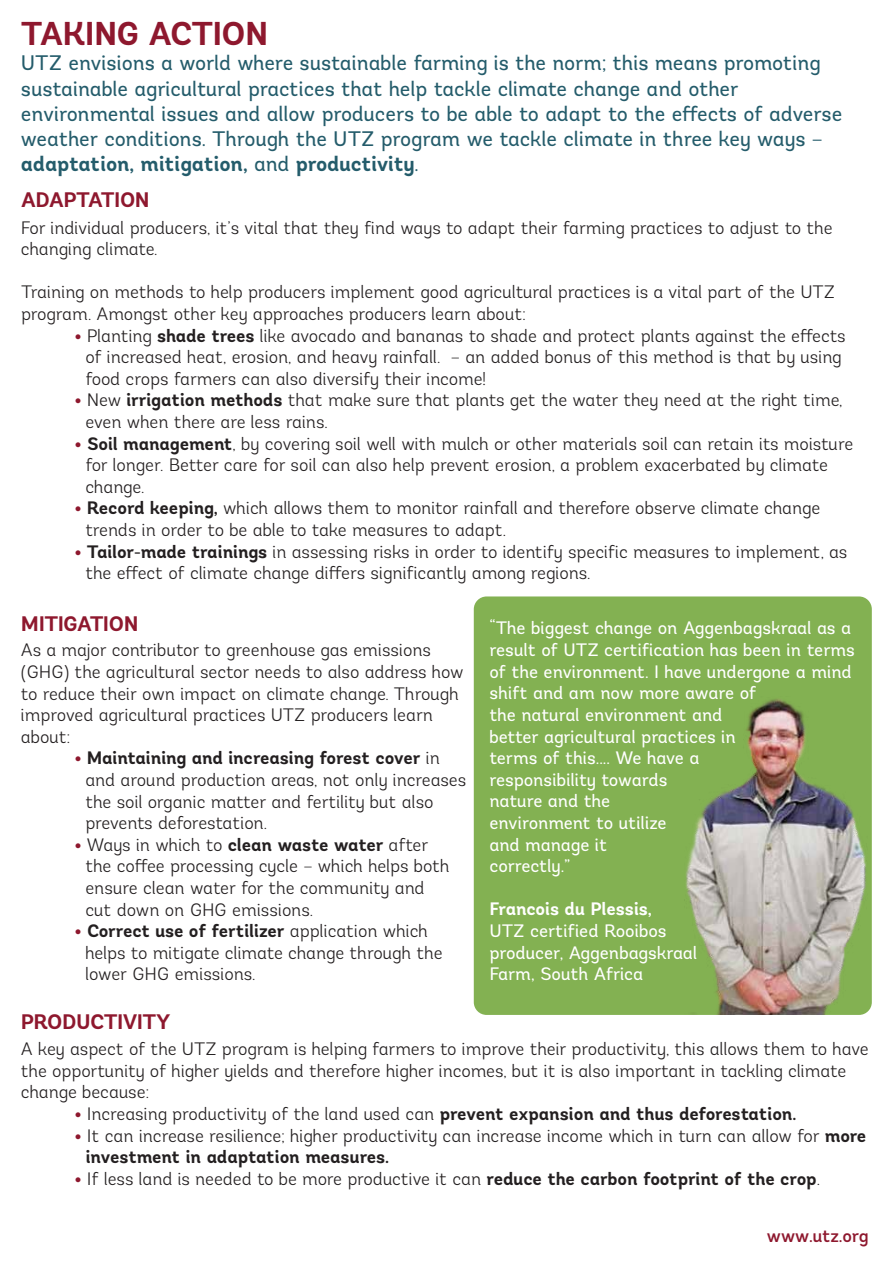
<style>
.page{position:relative;width:893px;height:1263px;background:#fff}
.page>*{position:absolute;margin:0;border:0;box-sizing:border-box;transform-origin:0 0}
.t1{font:700 33px "Andes";letter-spacing:-.05em;color:#8e182e}
.t2{font:21px/25.2px "Andes";letter-spacing:-.01em;color:#245c6b}
.t3{font:700 21px "Andes";letter-spacing:-.045em;color:#8e182e}
.t4{font:300 18px/21.6px "Andes";letter-spacing:-.005em;color:#231f20}
.t5{font:18px/21.6px "Andes";letter-spacing:-.01em;color:#fff}
.t6{font:700 18px "Andes";letter-spacing:-.005em;color:#fff}
.t7{font:500 18px "Andes";letter-spacing:-.015em;color:#8e182e}
.s1{font-weight:700}
.s2{font-weight:800;color:#8e182e}
</style>
<div class="page">
<div style="left:474px;top:596px;width:398px;height:419px;background:#83b152;border-radius:13px"></div>
<img style="left:684px;top:699px;width:183px;height:316px">
<h1 class="t1" style="left:21px;top:13px;width:249px">TAKING ACTION</h1>
<p class="t2" style="left:21px;top:51px;width:823px">UTZ envisions a world where sustainable farming is the norm; this means promoting sustainable agricultural practices that help tackle climate change and other environmental issues and allow producers to be able to adapt to the effects of adverse weather conditions. Through the UTZ program we tackle climate in three key ways – <span class="s1">adaptation, mitigation,</span> and <span class="s1">productivity</span>.</p>
<p class="t3" style="left:21px;top:187px;width:130px">ADAPTATION</p>
<p class="t4" style="left:21px;top:217px;width:813px">For individual producers, it’s vital that they find ways to adapt their farming practices to adjust to the changing climate.</p>
<p class="t4" style="left:21px;top:281px;width:815px">Training on methods to help producers implement good agricultural practices is a vital part of the UTZ program. Amongst other key approaches producers learn about:</p>
<p class="t4" style="left:85px;top:325px;width:762px;text-indent:-10px"><span class="s2">•</span> Planting <span class="s1">shade trees</span> like avocado and bananas to shade and protect plants against the effects of increased heat, erosion, and heavy rainfall. – an added bonus of this method is that by using food crops farmers can also diversify their income!</p>
<p class="t4" style="left:85px;top:389px;width:758px;text-indent:-10px"><span class="s2">•</span> New <span class="s1">irrigation methods</span> that make sure that plants get the water they need at the right time, even when there are less rains.</p>
<p class="t4" style="left:85px;top:433px;width:769px;text-indent:-10px"><span class="s2">•</span> <span class="s1">Soil management</span>, by covering soil well with mulch or other materials soil can retain its moisture for longer. Better care for soil can also help prevent erosion, a problem exacerbated by climate change.</p>
<p class="t4" style="left:85px;top:497px;width:736px;text-indent:-10px"><span class="s2">•</span> <span class="s1">Record keeping,</span> which allows them to monitor rainfall and therefore observe climate change trends in order to be able to take measures to adapt.</p>
<p class="t4" style="left:85px;top:541px;width:763px;text-indent:-10px"><span class="s2">•</span> <span class="s1">Tailor-made trainings</span> in assessing risks in order to identify specific measures to implement, as the effect of climate change differs significantly among regions.</p>
<p class="t3" style="left:21px;top:610px;width:119px">MITIGATION</p>
<p class="t4" style="left:21px;top:639px;width:444px">As a major contributor to greenhouse gas emissions (GHG) the agricultural sector needs to also address how to reduce their own impact on climate change. Through improved agricultural practices UTZ producers learn about:</p>
<p class="t4" style="left:85px;top:747px;width:382px;text-indent:-10px"><span class="s2">•</span> <span class="s1">Maintaining and increasing forest cover</span> in and around production areas, not only increases the soil organic matter and fertility but also prevents deforestation.</p>
<p class="t4" style="left:85px;top:834px;width:366px;text-indent:-10px"><span class="s2">•</span> Ways in which to <span class="s1">clean waste water</span> after the coffee processing cycle – which helps both ensure clean water for the community and cut down on GHG emissions.</p>
<p class="t4" style="left:85px;top:920px;width:359px;text-indent:-10px"><span class="s2">•</span> <span class="s1">Correct use of fertilizer</span> application which helps to mitigate climate change through the lower GHG emissions.</p>
<p class="t3" style="left:21px;top:1008px;width:152px">PRODUCTIVITY</p>
<p class="t5" style="left:489px;top:617px;width:367px">“The biggest change on Aggenbagskraal as a result of UTZ certification has been in terms of the environment. I have undergone a mind shift and am now more aware of<br>the natural environment and<br>better agricultural practices in<br>terms of this.... We have a<br>responsibility towards<br>nature and the<br>environment to utilize<br>and manage it<br>correctly.”</p>
<p class="t6" style="left:489px;top:898px;width:164px">Francois du Plessis,</p>
<p class="t5" style="left:489px;top:920px;width:209px">UTZ certified Rooibos producer, Aggenbagskraal<br>Farm, South Africa</p>
<p class="t4" style="left:21px;top:1038px;width:849px">A key aspect of the UTZ program is helping farmers to improve their productivity, this allows them to have the opportunity of higher yields and therefore higher incomes, but it is also important in tackling climate change because:</p>
<p class="t4" style="left:75px;top:1103px;width:723px"><span class="s2">•</span> Increasing productivity of the land used can <span class="s1">prevent expansion and thus deforestation.</span></p>
<p class="t4" style="left:86px;top:1124px;width:782px;text-indent:-11px"><span class="s2">•</span> It can increase resilience; higher productivity can increase income which in turn can allow for <span class="s1">more investment in adaptation measures.</span></p>
<p class="t4" style="left:75px;top:1168px;width:747px"><span class="s2">•</span> If less land is needed to be more productive it can <span class="s1">reduce the carbon footprint of the crop</span>.</p>
<p class="t7" style="left:767px;top:1224px;width:103px">www.utz.org</p>
</div>
